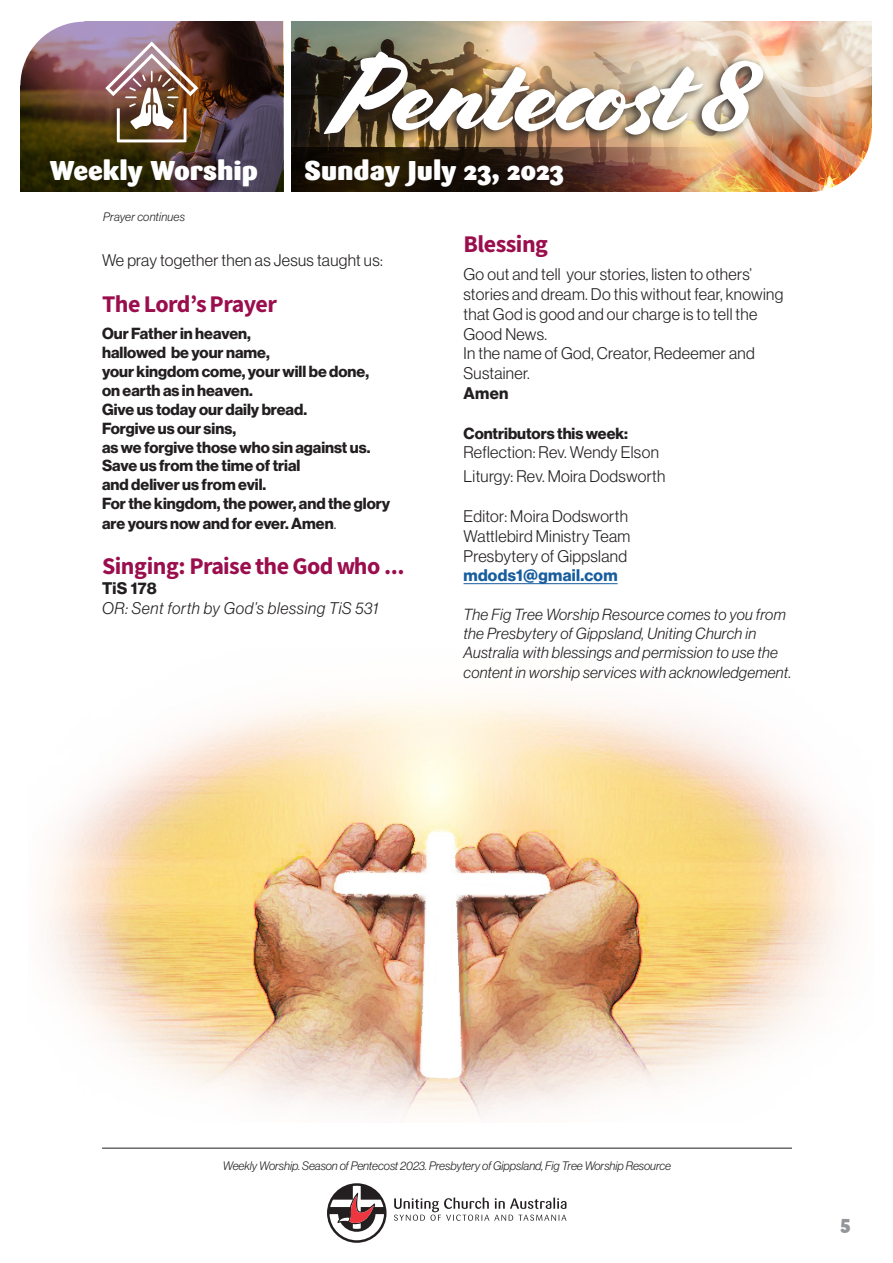
<style>
.page{position:relative;width:893px;height:1263px;background:#fff}
.page>*{position:absolute;margin:0;border:0;box-sizing:border-box;transform-origin:0 0}
.t1{font:108px "Cortado";letter-spacing:-.01em;color:#fff}
.t2{font:900 27px "Sari";color:#fff}
.Heading{font:24px "Source Sans Variable";letter-spacing:-.02em;color:#9b0e4e}
.t3{font:900 19.5px "Sari";color:#939598}
.Heading-2{font:16.5px/19.8px "N Haas Grotesk DS Pro 45 Lt";letter-spacing:.02em;color:#231f20}
.Heading-3{font:16.5px "N Haas Grotesk DS Pro 46 Lt It";letter-spacing:.04em;color:#231f20}
.Heading-4{font:16.5px "N Haas Grotesk DS Pro 75 Bd";letter-spacing:.02em;color:#175d9e}
.Heading-5{font:16.5px "N Haas Grotesk DS Pro 75 Bd";letter-spacing:.02em;color:#231f20}
.Heading-6{font:15.75px/18.9px "N Haas Grotesk DS Pro 75 Bd";color:#231f20}
.Heading-7{font:15.75px/19.2px "N Haas Grotesk DS Pro 46 Lt It";letter-spacing:.02em;color:#231f20}
.Text_box_header{font:15.75px "N Haas Grotesk DS Pro 75 Bd";color:#231f20}
.Text_box_body{font:12px "N Haas Grotesk DS Pro 46 Lt It";color:#231f20}
.Text_box_body-2{font:12px "N Haas Grotesk DS Pro 46 Lt It";letter-spacing:.02em;color:#231f20}
.s1{font-family:"N Haas Grotesk DS Pro 45 Lt";font-size:16.5px}
</style>
<div class="page">
<svg style="left:394px;top:1197px;width:172px;height:24px"></svg>
<svg style="left:327px;top:1183px;width:60px;height:60px"></svg>
<hr style="left:102px;top:1148px;width:690px;height:1px;background:#231f20">
<img style="left:292px;top:21px;width:407px;height:127px">
<img style="left:20px;top:21px;width:263px;height:171px">
<img style="left:105px;top:42px;width:93px;height:100px">
<svg style="left:20px;top:21px;width:64px;height:64px"></svg>
<svg style="left:292px;top:148px;width:407px;height:44px;background:#442b1c"></svg>
<div style="left:313px;top:46px;width:455px;height:99px;background:#231f20;opacity:.91"></div>
<img style="left:699px;top:21px;width:173px;height:171px">
<img style="left:45px;top:695px;width:803px;height:424px">
<hr style="left:463px;top:583px;width:155px;height:1px;background:#175d9e">
<h1 class="t1" style="left:333px;top:31px;width:420px">Pentecost 8</h1>
<h2 class="t2" style="left:50px;top:154px;width:210px">Weekly Worship</h2>
<h2 class="t2" style="left:304px;top:154px;width:261px">Sunday July 23, 2023</h2>
<p class="Text_box_body-2" style="left:103px;top:210px;width:83px">Prayer continues</p>
<p class="Heading-2" style="left:102px;top:251px;width:282px">We pray together then as Jesus taught us:</p>
<p class="Heading" style="left:102px;top:289px;width:177px">The Lord’s Prayer</p>
<p class="Heading-6" style="left:102px;top:324px;width:169px">Our Father in heaven, hallowed be your name,</p>
<p class="Heading-6" style="left:102px;top:362px;width:268px">your kingdom come, your will be done, on earth as in heaven.</p>
<p class="Heading-6" style="left:102px;top:400px;width:207px">Give us today our daily bread.</p>
<p class="Heading-6" style="left:102px;top:419px;width:136px">Forgive us our sins,</p>
<p class="Heading-6" style="left:102px;top:438px;width:270px">as we forgive those who sin against us.</p>
<p class="Heading-6" style="left:102px;top:457px;width:200px">Save us from the time of trial</p>
<p class="Heading-6" style="left:102px;top:476px;width:166px">and deliver us from evil.</p>
<p class="Heading-6" style="left:102px;top:494px;width:290px">For the kingdom, the power, and the glory</p>
<p class="Text_box_header" style="left:102px;top:514px;width:236px">are yours now and for ever. Amen<span class="s1">.</span></p>
<p class="Heading" style="left:102px;top:552px;width:304px">Singing: Praise the God who ...</p>
<p class="Heading-5" style="left:102px;top:579px;width:56px">TiS 178</p>
<p class="Heading-3" style="left:102px;top:599px;width:278px">OR: Sent forth by God’s blessing TiS 531</p>
<p class="Heading" style="left:463px;top:229px;width:86px">Blessing</p>
<p class="Heading-2" style="left:463px;top:264px;width:321px">Go out and tell your stories, listen to others’ stories and dream. Do this without fear, knowing that God is good and our charge is to tell the Good News.</p>
<p class="Heading-2" style="left:463px;top:344px;width:293px">In the name of God, Creator, Redeemer and<br>Sustainer.</p>
<p class="Heading-5" style="left:463px;top:384px;width:47px">Amen</p>
<p class="Heading-6" style="left:463px;top:424px;width:166px">Contributors this week:</p>
<p class="Heading-2" style="left:463px;top:443px;width:197px">Reflection: Rev. Wendy Elson</p>
<p class="Heading-2" style="left:463px;top:467px;width:203px">Liturgy: Rev. Moira Dodsworth</p>
<p class="Heading-2" style="left:463px;top:506px;width:166px">Editor: Moira Dodsworth</p>
<p class="Heading-2" style="left:463px;top:526px;width:168px">Wattlebird Ministry Team</p>
<p class="Heading-2" style="left:463px;top:546px;width:165px">Presbytery of Gippsland</p>
<p class="Heading-4" style="left:463px;top:566px;width:156px">mdods1@gmail.com</p>
<p class="Heading-7" style="left:463px;top:605px;width:329px">The Fig Tree Worship Resource comes to you from the Presbytery of Gippsland, Uniting Church in Australia with blessings and permission to use the content in worship services with acknowledgement<span class="s1">.</span></p>
<p class="Text_box_body" style="left:223px;top:1159px;width:450px">Weekly Worship. Season of Pentecost 2023. Presbytery of Gippsland, Fig Tree Worship Resource</p>
<p class="t3" style="left:840px;top:1210px;width:11px">5</p>
</div>
